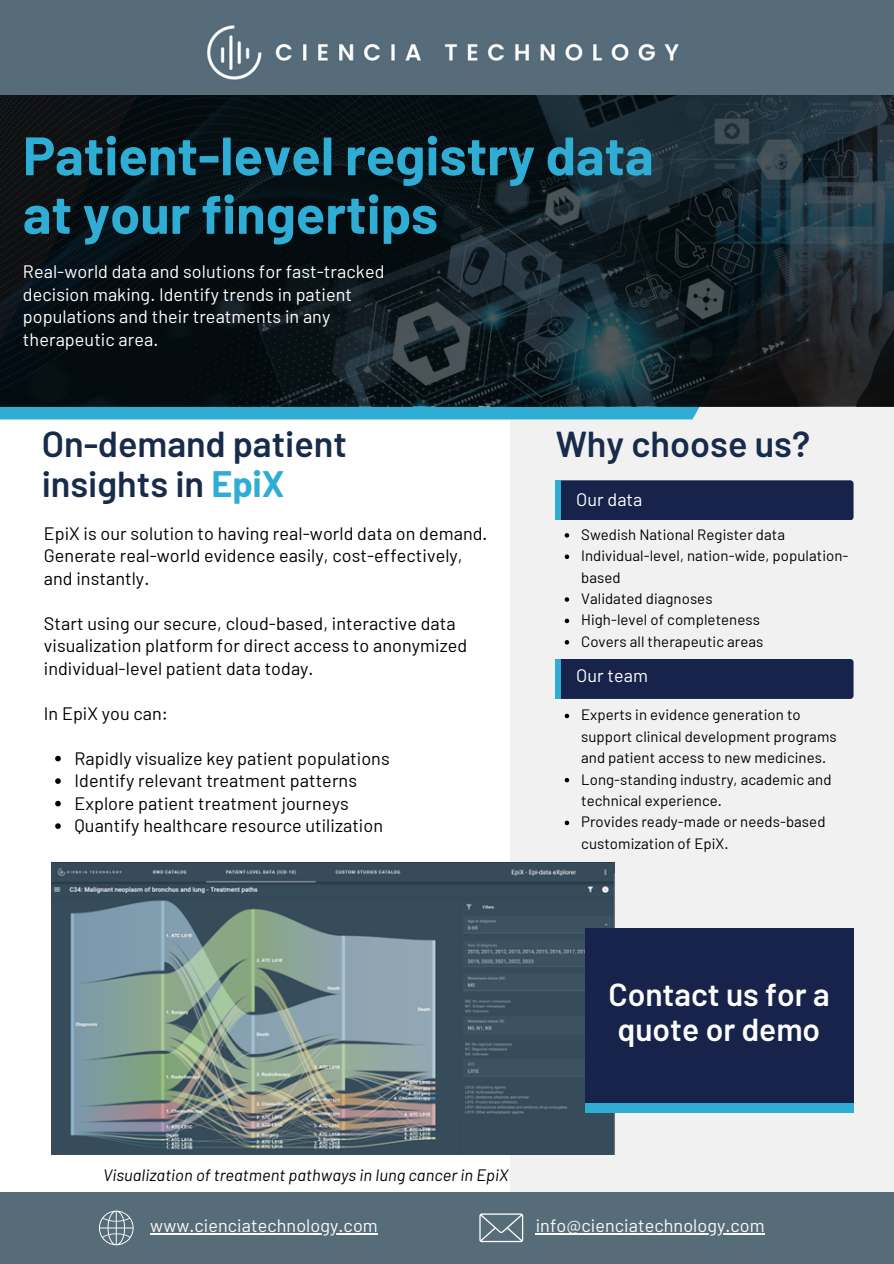
<style>
.page{position:relative;width:894px;height:1264px;background:#fff}
.page>*{position:absolute;margin:0;border:0;box-sizing:border-box;transform-origin:0 0}
.t1{font:700 54px/58.5px "Barlow";color:#30add4}
.t2{font:600 36px "Barlow";color:#182b4b}
.t3{font:600 31.65px/34.7px "Barlow";color:#fff}
.t4{font:18px/22.5px "Barlow";letter-spacing:.005em;color:#000}
.t5{font:18px/22.5px "Barlow";letter-spacing:.005em;color:#fff}
.t6{font:18px "Barlow";letter-spacing:.005em;color:#fafafa}
.t7{font:italic 16.5px "Barlow";letter-spacing:.005em;color:#000}
.t8{font:15px/21.3px "Barlow";letter-spacing:.005em;color:#000}
.s1{font-weight:700;color:#30add4}
</style>
<div class="page">
<div style="left:509px;top:0;width:384px;height:1229px;background:#f1f1f1"></div>
<div style="left:0;top:1191px;width:893px;height:72px;background:#566c79"></div>
<div style="left:555px;top:659px;width:298px;height:40px;background:#18234b;border-radius:3px"></div>
<div style="left:555px;top:659px;width:6px;height:40px;background:#30add4"></div>
<div style="left:555px;top:480px;width:298px;height:40px;background:#18234b;border-radius:3px"></div>
<div style="left:555px;top:480px;width:6px;height:40px;background:#30add4"></div>
<svg style="left:0;top:406px;width:893px;height:13px;fill:#30add4"></svg>
<svg style="left:0;top:95px;width:893px;height:311px;fill:#0b1317"></svg>
<div style="left:0;top:0;width:893px;height:95px;background:#566c79"></div>
<img style="left:207px;top:25px;width:472px;height:55px">
<svg style="left:55px;top:755px;width:6px;height:6px"></svg>
<svg style="left:55px;top:778px;width:6px;height:6px"></svg>
<svg style="left:55px;top:800px;width:6px;height:6px"></svg>
<svg style="left:55px;top:823px;width:6px;height:6px"></svg>
<img style="left:51px;top:862px;width:563px;height:292px">
<svg style="left:479px;top:1213px;width:44px;height:29px"></svg>
<svg style="left:99px;top:1210px;width:35px;height:35px"></svg>
<div style="left:585px;top:1083px;width:268px;height:29px;background:#30add4"></div>
<div style="left:585px;top:928px;width:268px;height:174px;background:#18234b"></div>
<hr style="left:150px;top:1233px;width:228px;height:1px;background:#fafafa">
<hr style="left:535px;top:1233px;width:229px;height:1px;background:#fafafa">
<svg style="left:564px;top:533px;width:5px;height:4px"></svg>
<svg style="left:564px;top:554px;width:5px;height:5px"></svg>
<svg style="left:564px;top:597px;width:5px;height:4px"></svg>
<svg style="left:564px;top:618px;width:5px;height:5px"></svg>
<svg style="left:564px;top:640px;width:5px;height:4px"></svg>
<svg style="left:564px;top:713px;width:5px;height:5px"></svg>
<svg style="left:564px;top:778px;width:5px;height:4px"></svg>
<svg style="left:564px;top:820px;width:5px;height:5px"></svg>
<h4 class="t1" style="left:23px;top:124px;width:632px">Patient-level registry data at your fingertips</h4>
<h4 class="t5" style="left:23px;top:260px;width:363px">Real-world data and solutions for fast-tracked decision making. Identify trends in patient populations and their treatments in any therapeutic area.</h4>
<h4 class="t2" style="left:42px;top:421px;width:307px">On-demand patient</h4>
<h4 class="t2" style="left:555px;top:421px;width:256px">Why choose us?</h4>
<h4 class="t2" style="left:42px;top:460px;width:244px">insights in <span class="s1">EpiX</span></h4>
<h4 class="t5" style="left:576px;top:488px;width:68px">Our data</h4>
<p class="t4" style="left:44px;top:521px;width:445px">EpiX is our solution to having real-world data on demand.<br>Generate real-world evidence easily, cost-effectively, and instantly.</p>
<p class="t4" style="left:44px;top:611px;width:424px">Start using our secure, cloud-based, interactive data visualization platform for direct access to anonymized individual-level patient data today.</p>
<h1 class="t4" style="left:44px;top:701px;width:126px">In EpiX you can:</h1>
<h4 class="t4" style="left:74px;top:746px;width:316px">Rapidly visualize key patient populations</h4>
<h2 class="t4" style="left:74px;top:768px;width:284px">Identify relevant treatment patterns</h2>
<h4 class="t4" style="left:74px;top:791px;width:276px">Explore patient treatment journeys</h4>
<p class="t4" style="left:74px;top:813px;width:310px">Quantify healthcare resource utilization</p>
<p class="t8" style="left:581px;top:523px;width:205px">Swedish National Register data</p>
<h3 class="t8" style="left:581px;top:544px;width:269px">Individual-level, nation-wide, population&shy;based</h3>
<h2 class="t8" style="left:581px;top:587px;width:133px">Validated diagnoses</h2>
<h4 class="t8" style="left:581px;top:608px;width:180px">High-level of completeness</h4>
<h4 class="t8" style="left:581px;top:630px;width:184px">Covers all therapeutic areas</h4>
<p class="t5" style="left:576px;top:663px;width:73px">Our team</p>
<h4 class="t8" style="left:581px;top:703px;width:257px">Experts in evidence generation to support clinical development programs and patient access to new medicines.</h4>
<p class="t8" style="left:581px;top:768px;width:252px">Long-standing industry, academic and technical experience.</p>
<h4 class="t8" style="left:581px;top:810px;width:246px">Provides ready-made or needs-based customization of EpiX.</h4>
<p class="t3" style="left:608px;top:976px;width:223px">Contact us for a quote or demo</p>
<p class="t7" style="left:103px;top:1164px;width:407px">Visualization of treatment pathways in lung cancer in EpiX</p>
<p class="t6" style="left:150px;top:1214px;width:229px">www.cienciatechnology.com</p>
<h4 class="t6" style="left:535px;top:1214px;width:230px">info@cienciatechnology.com</h4>
</div>
